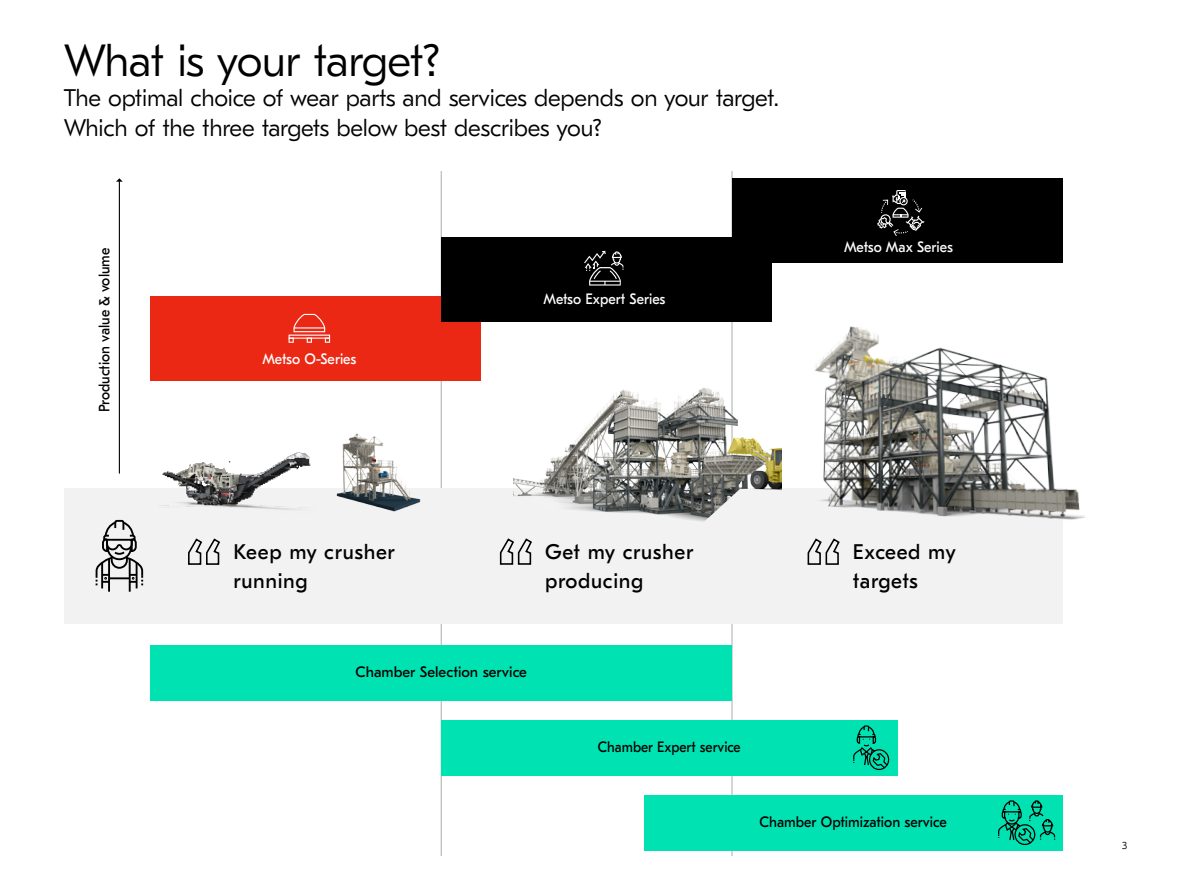
<style>
.page{position:relative;width:1191px;height:893px;background:#fff}
.page>*{position:absolute;margin:0;border:0;box-sizing:border-box;transform-origin:0 0}
.t1{font:300 45px "GT Eesti LC Text";letter-spacing:-.025em;color:#000}
.t2{font:300 24px/30px "GT Eesti LC Text";letter-spacing:-.01em;color:#000}
.t3{font:21.15px/29px "GT Eesti Pro Text";letter-spacing:.03em;color:#000}
.t4{font:21.15px/29px "GT Eesti Pro Text";letter-spacing:.01em;color:#000}
.t5{font:15px "GT Eesti Pro Text";color:#000;scale:.95 1}
.t6{font:15px "GT Eesti Pro Text";color:#fff;scale:.95 1}
.t7{font:15px "GT Eesti Pro Text";color:#000}
.t8{font:15px "GT Eesti Pro Text";color:#000;scale:.92 1}
.t9{font:300 10.5px "GT Eesti LC Text";color:#000}
</style>
<div class="page">
<hr style="left:441px;top:171px;width:1px;height:685px;background:#b3b3b3">
<hr style="left:731px;top:171px;width:1px;height:685px;background:#b3b3b3">
<div style="left:64px;top:488px;width:998px;height:136px;background:#f2f2f2"></div>
<div style="left:150px;top:297px;width:331px;height:84px;background:#eb2814"></div>
<div style="left:441px;top:237px;width:330px;height:84px;background:#000"></div>
<div style="left:732px;top:179px;width:330px;height:84px;background:#000"></div>
<hr style="left:108px;top:559px;width:2px;height:33px;background:#000">
<hr style="left:101px;top:563px;width:2px;height:25px;background:#000">
<hr style="left:136px;top:563px;width:2px;height:25px;background:#000">
<hr style="left:129px;top:559px;width:2px;height:33px;background:#000">
<svg style="left:95px;top:519px;width:49px;height:66px"></svg>
<hr style="left:119px;top:181px;width:1px;height:293px;background:#000">
<svg style="left:116px;top:178px;width:7px;height:4px"></svg>
<div style="left:150px;top:645px;width:582px;height:55px;background:#00e2b2"></div>
<div style="left:644px;top:795px;width:418px;height:55px;background:#00e2b2"></div>
<div style="left:1014px;top:824px;width:21px;height:21px;border:1px solid #000;border-radius:50%"></div>
<svg style="left:998px;top:800px;width:57px;height:44px"></svg>
<div style="left:441px;top:720px;width:456px;height:55px;background:#00e2b2"></div>
<div style="left:869px;top:749px;width:20px;height:21px;border:1px solid #000;border-radius:50%"></div>
<svg style="left:853px;top:725px;width:35px;height:44px"></svg>
<svg style="left:188px;top:538px;width:32px;height:27px"></svg>
<svg style="left:499px;top:538px;width:33px;height:27px"></svg>
<svg style="left:807px;top:544px;width:32px;height:21px"></svg>
<img style="left:812px;top:326px;width:273px;height:218px">
<img style="left:336px;top:433px;width:85px;height:79px">
<svg style="left:293px;top:314px;width:32px;height:18px"></svg>
<svg style="left:288px;top:339px;width:6px;height:4px"></svg>
<svg style="left:307px;top:339px;width:5px;height:4px"></svg>
<svg style="left:325px;top:339px;width:5px;height:4px"></svg>
<svg style="left:288px;top:335px;width:42px;height:4px"></svg>
<svg style="left:877px;top:190px;width:47px;height:46px"></svg>
<svg style="left:584px;top:251px;width:39px;height:35px"></svg>
<img style="left:513px;top:380px;width:268px;height:142px">
<img style="left:162px;top:452px;width:149px;height:58px">
<h1 class="t1" style="left:64px;top:36px;width:378px">What is your target?</h1>
<p class="t2" style="left:64px;top:83px;width:716px">The optimal choice of wear parts and services depends on your target.<br>Which of the three targets below best describes you?</p>
<p class="t5" style="left:96px;top:412px;width:175px;rotate:-90deg">Production value &amp; volume</p>
<p class="t6" style="left:262px;top:350px;width:100px">Metso O-Series</p>
<p class="t6" style="left:543px;top:291px;width:130px">Metso Expert Series</p>
<p class="t6" style="left:844px;top:239px;width:116px">Metso Max Series</p>
<p class="t3" style="left:233px;top:538px;width:163px">Keep my crusher running</p>
<p class="t3" style="left:545px;top:538px;width:150px">Get my crusher producing</p>
<p class="t4" style="left:853px;top:538px;width:104px">Exceed my targets</p>
<p class="t7" style="left:355px;top:664px;width:173px">Chamber Selection service</p>
<p class="t8" style="left:598px;top:739px;width:157px">Chamber Expert service</p>
<p class="t5" style="left:759px;top:814px;width:199px">Chamber Optimization service</p>
<p class="t9" style="left:1122px;top:840px;width:7px">3</p>
</div>
